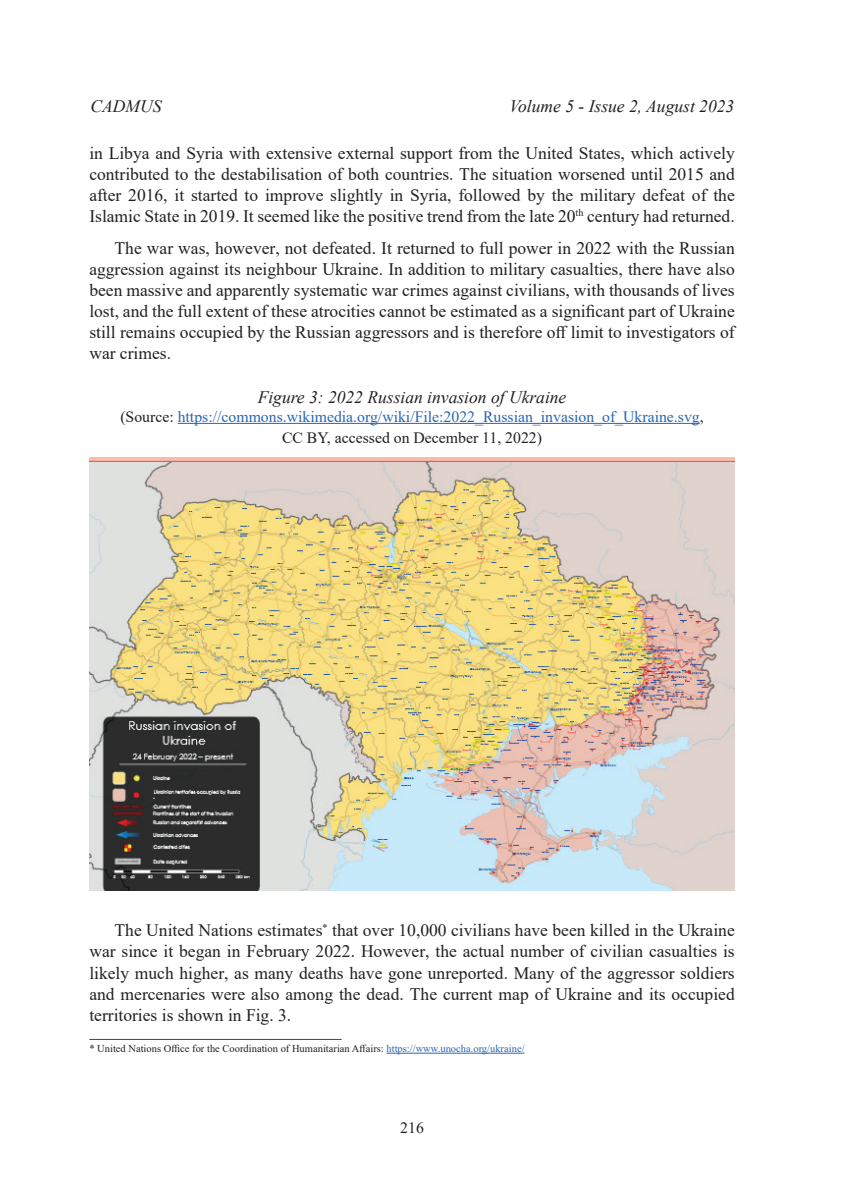
<style>
.page{position:relative;width:844px;height:1191px;background:#fff}
.page>*{position:absolute;margin:0;border:0;box-sizing:border-box;transform-origin:0 0}
.t1{font:17.5px/21px "Times New Roman";color:#231f20;text-align:justify}
.t2{font:italic 17.5px "Times New Roman";color:#231f20}
.t3{font:15.75px/21px "Times New Roman";color:#2865b1;text-align:center}
.t4{font:15.75px "Times New Roman";color:#231f20}
.t5{font:10.5px "Times New Roman";color:#231f20}
.s1{color:#231f20}
.s2{color:#2865b1}
</style>
<div class="page">
<hr style="left:89px;top:1039px;width:252px;height:1px;background:#414151">
<hr style="left:386px;top:1052px;width:138px;height:1px;background:#2865b1">
<img style="left:89px;top:457px;width:645px;height:433px">
<hr style="left:178px;top:423px;width:521px;height:1px;background:#2865b1">
<p class="t2" style="left:90px;top:94px;width:72px">CADMUS</p>
<p class="t2" style="left:509px;top:94px;width:226px">Volume 5 - Issue 2, August 2023</p>
<p class="t1" style="left:89px;top:142px;width:646px">in Libya and Syria with extensive external support from the United States, which actively contributed to the destabilisation of both countries. The situation worsened until 2015 and after 2016, it started to improve slightly in Syria, followed by the military defeat of the Islamic State in 2019. It seemed like the positive trend from the late 20<sup>th</sup> century had returned.</p>
<p class="t1" style="left:89px;top:237px;width:646px;text-indent:25px">The war was, however, not defeated. It returned to full power in 2022 with the Russian aggression against its neighbour Ukraine. In addition to military casualties, there have also been massive and apparently systematic war crimes against civilians, with thousands of lives lost, and the full extent of these atrocities cannot be estimated as a significant part of Ukraine still remains occupied by the Russian aggressors and is therefore off limit to investigators of war crimes.</p>
<p class="t2" style="left:257px;top:385px;width:310px">Figure 3: 2022 Russian invasion of Ukraine</p>
<p class="t3" style="left:120px;top:405px;width:584px"><span class="s1">(Source:</span> https://commons.wikimedia.org/wiki/File:2022_Russian_invasion_of_Ukraine.svg<span class="s1">,<br>CC BY, accessed on December 11, 2022)</span></p>
<p class="t1" style="left:89px;top:919px;width:646px;text-indent:25px">The United Nations estimates<sup>*</sup> that over 10,000 civilians have been killed in the Ukraine war since it began in February 2022. However, the actual number of civilian casualties is likely much higher, as many deaths have gone unreported. Many of the aggressor soldiers and mercenaries were also among the dead. The current map of Ukraine and its occupied territories is shown in Fig. 3.</p>
<p class="t5" style="left:89px;top:1041px;width:436px">* United Nations Office for the Coordination of Humanitarian Affairs: <span class="s2">https://www.unocha.org/ukraine/</span></p>
<p class="t4" style="left:400px;top:1116px;width:25px">216</p>
</div>
